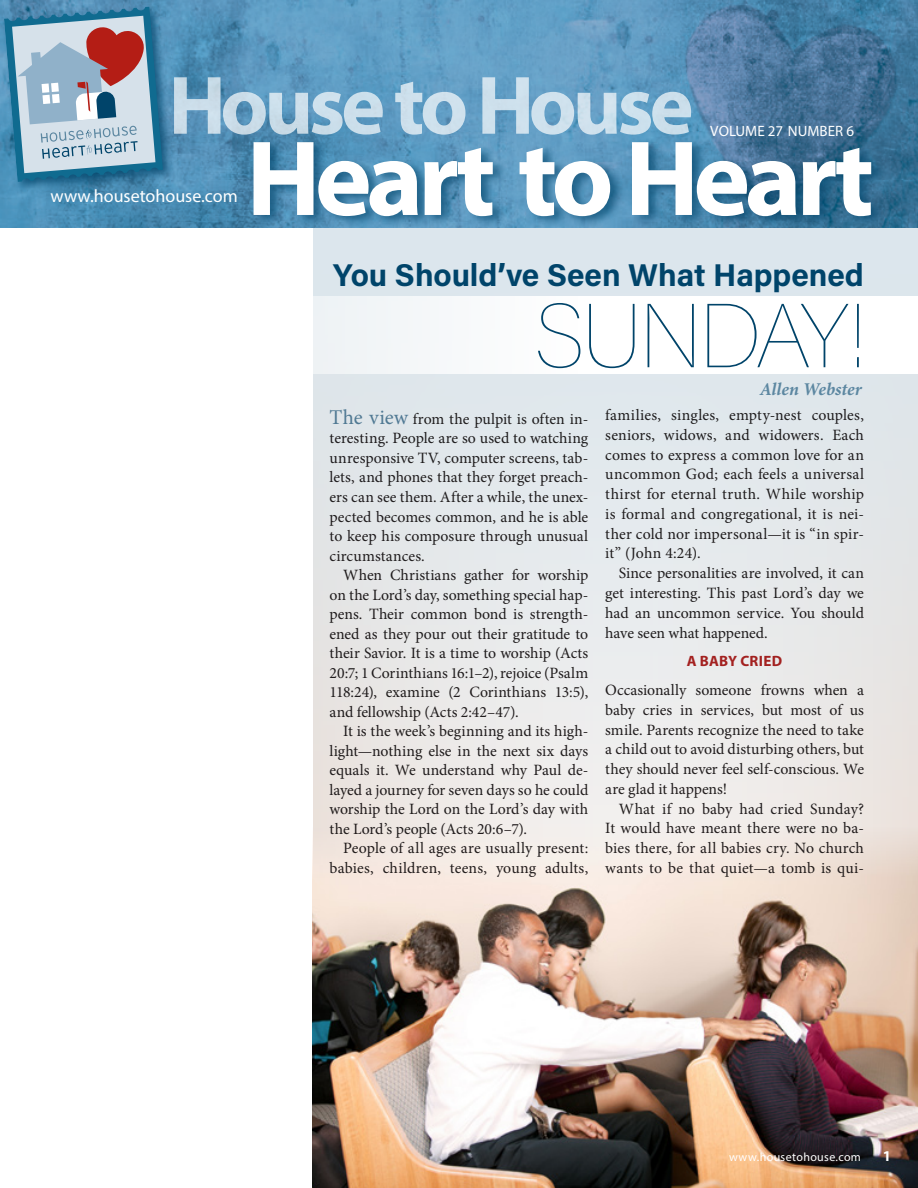
<style>
.page{position:relative;width:918px;height:1188px;background:#fff}
.page>*{position:absolute;margin:0;border:0;box-sizing:border-box;transform-origin:0 0}
.Side_Article_Heading{font:100 90px "Acumin Pro";letter-spacing:-.035em;color:#00446a}
.Side_Article_Heading-2{font:700 31.5px "Acumin Pro";letter-spacing:-.005em;color:#00446a}
.t1{font:18px "Myriad Pro";color:#fff}
.Body_Serif{font:italic 700 18px "Minion Pro";color:#5c87a1}
.t2{font:15.75px/19.5px "Minion Pro";color:#231f20;text-align:justify}
.t3{font:15px "Myriad Pro";color:#fff}
.t4{font:700 15px "Myriad Pro";letter-spacing:.015em;color:#b22423}
.t5{font:700 15px "Myriad Pro";color:#fff}
.t6{font:12px "Myriad Pro";letter-spacing:.03em;color:#fff}
.s1{font-size:21px;color:#5c87a1}
</style>
<div class="page">
<div style="left:312px;top:227px;width:606px;height:961px;background:#e5e8ec"></div>
<img style="left:313px;top:827px;width:605px;height:361px">
<img style="left:0;top:0;width:918px;height:228px">
<div style="left:1px;top:3px;width:174px;height:191px;background:#00446a;opacity:.75"></div>
<svg style="left:4px;top:6px;width:159px;height:176px;background:#8da4b7"></svg>
<svg style="left:174px;top:77px;width:517px;height:58px;background:#8fb9d3"></svg>
<div style="left:252px;top:137px;width:634px;height:90px;background:#00446a;opacity:.65"></div>
<svg style="left:254px;top:142px;width:617px;height:74px"></svg>
<div style="left:313px;top:297px;width:605px;height:77px;background:#fff"></div>
<p class="t1" style="left:51px;top:184px;width:189px">www.housetohouse.com</p>
<p class="t3" style="left:710px;top:122px;width:145px">VOLUME 27 NUMBER 6</p>
<p class="Side_Article_Heading-2" style="left:333px;top:253px;width:532px">You Should’ve Seen What Happened</p>
<p class="Side_Article_Heading" style="left:535px;top:274px;width:334px">SUNDAY!</p>
<p class="Body_Serif" style="left:760px;top:376px;width:104px">Allen Webster</p>
<p class="t2" style="left:330px;top:409px;width:260px"><span class="s1">The view</span> from the pulpit is often in&shy;teresting. People are so used to watching unresponsive TV, computer screens, tab&shy;lets, and phones that they forget preach&shy;ers can see them. After a while, the unex&shy;pected becomes common, and he is able to keep his composure through unusual circumstances.</p>
<p class="t2" style="left:330px;top:565px;width:260px;text-indent:14px">When Christians gather for worship on the Lord’s day, something special hap&shy;pens. Their common bond is strength&shy;ened as they pour out their gratitude to their Savior. It is a time to worship (Acts 20:7; 1 Corinthians 16:1–2), rejoice (Psalm 118:24), examine (2 Corinthians 13:5), and fellowship (Acts 2:42–47).</p>
<p class="t2" style="left:330px;top:722px;width:260px;text-indent:14px">It is the week’s beginning and its high&shy;light—nothing else in the next six days equals it. We understand why Paul de&shy;layed a journey for seven days so he could worship the Lord on the Lord’s day with the Lord’s people (Acts 20:6–7).</p>
<p class="t2" style="left:330px;top:839px;width:260px;text-align:right">People of all ages are usually present: babies, children, teens, young adults,</p>
<p class="t2" style="left:605px;top:405px;width:260px">families, singles, empty-nest couples, seniors, widows, and widowers. Each comes to express a common love for an uncommon God; each feels a universal thirst for eternal truth. While worship is formal and congregational, it is nei&shy;ther cold nor impersonal—it is “in spir&shy;it” (John 4:24).</p>
<p class="t2" style="left:605px;top:563px;width:260px;text-indent:14px">Since personalities are involved, it can get interesting. This past Lord’s day we had an uncommon service. You should have seen what happened.</p>
<p class="t4" style="left:687px;top:651px;width:97px">A BABY CRIED</p>
<p class="t2" style="left:605px;top:680px;width:260px">Occasionally someone frowns when a baby cries in services, but most of us smile. Parents recognize the need to take a child out to avoid disturbing others, but they should never feel self-conscious. We are glad it happens!</p>
<p class="t2" style="left:605px;top:799px;width:260px;text-indent:14px">What if no baby had cried Sunday?<br>It would have meant there were no ba&shy;bies there, for all babies cry. No church wants to be that quiet—a tomb is qui-</p>
<p class="t6" style="left:729px;top:1150px;width:133px">www.housetohouse.com</p>
<p class="t5" style="left:883px;top:1146px;width:10px">1</p>
</div>
